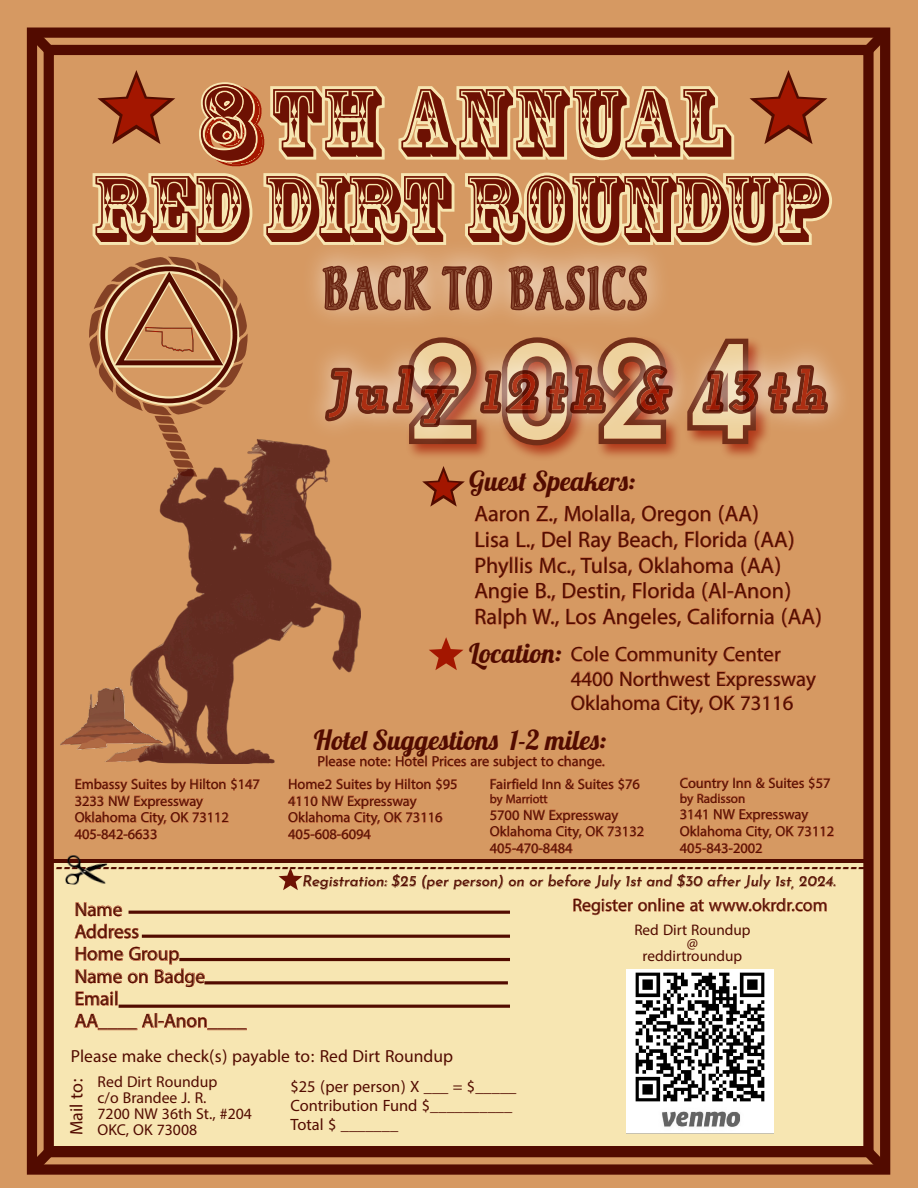
<style>
.page{position:relative;width:918px;height:1188px;background:#d69962}
.page>*{position:absolute;margin:0;border:0;box-sizing:border-box;transform-origin:0 0}
.t1{font:129.75px "Reross Rectangular";color:#f7e6b2}
.t2{font:100.35px "Rosewood Std";color:#6d1103}
.t3{font:90px "Rosewood Std";letter-spacing:.04em;color:#6d1103}
.t4{font:87.75px "Rosewood Std";color:#6d1103}
.t5{font:italic 700 54.3px "Josefin Slab";letter-spacing:.15em;color:#a31600}
.t6{font:53.4px "Andreas Std";letter-spacing:.065em;color:#520b00}
.t7{font:31.05px/25.7px "Myriad Arabic";color:#520b00}
.t8{font:29.1px/24px "Myriad Arabic";color:#520b00}
.t9{font:27px/22.4px "Myriad Arabic";color:#520b00}
.t10{font:27px "Lobster";color:#520b00}
.t11{font:26.85px "Lobster";color:#520b00}
.t12{font:25.05px "Myriad Arabic";color:#520b00}
.t13{font:24.6px "Myriad Arabic";color:#520b00}
.t14{font:22.95px/19px "Myriad Arabic";color:#520b00}
.t15{font:22.05px/15.9px "Myriad Arabic";color:#520b00}
.t16{font:21.45px "Myriad Arabic";color:#520b00}
.t17{font:20.25px/16.6px "Myriad Arabic";color:#520b00}
.t18{font:18.15px "Myriad Arabic";color:#520b00}
.t19{font:17.25px "Myriad Arabic";color:#520b00}
.t20{font:italic 15px "Josefin Sans";color:#520b00}
.s1{font-family:"Lobster";font-size:27px}
</style>
<div class="page">
<img style="left:221px;top:99px;width:44px;height:68px">
<svg style="left:199px;top:82px;width:59px;height:81px"></svg>
<svg style="left:749px;top:70px;width:78px;height:74px"></svg>
<svg style="left:97px;top:70px;width:78px;height:74px"></svg>
<svg style="left:474px;top:522px;width:347px;height:107px"></svg>
<svg style="left:571px;top:646px;width:245px;height:68px"></svg>
<svg style="left:75px;top:778px;width:185px;height:61px"></svg>
<svg style="left:318px;top:756px;width:287px;height:13px"></svg>
<svg style="left:288px;top:778px;width:169px;height:61px"></svg>
<svg style="left:680px;top:777px;width:154px;height:76px"></svg>
<svg style="left:490px;top:778px;width:154px;height:76px"></svg>
<svg style="left:270px;top:86px;width:464px;height:74px"></svg>
<svg style="left:93px;top:173px;width:739px;height:73px"></svg>
<img style="left:422px;top:466px;width:336px;height:56px">
<div style="left:53px;top:863px;width:811px;height:283px;background:#f7e6b2"></div>
<img style="left:60px;top:687px;width:71px;height:75px">
<div style="left:27px;top:28px;width:863px;height:1147px;border:10px solid #520b00"></div>
<div style="left:44px;top:45px;width:829px;height:1112px;border:10px solid #520b00"></div>
<svg style="left:854px;top:27px;width:37px;height:37px"></svg>
<svg style="left:854px;top:1138px;width:37px;height:37px"></svg>
<svg style="left:26px;top:1138px;width:37px;height:37px"></svg>
<svg style="left:26px;top:27px;width:37px;height:37px"></svg>
<svg style="left:74px;top:902px;width:173px;height:128px"></svg>
<svg style="left:573px;top:898px;width:254px;height:17px"></svg>
<svg style="left:278px;top:868px;width:557px;height:22px"></svg>
<hr style="left:142px;top:935px;width:368px;height:3px;background:#520b00">
<hr style="left:129px;top:911px;width:381px;height:3px;background:#520b00">
<hr style="left:179px;top:958px;width:331px;height:3px;background:#520b00">
<hr style="left:119px;top:1005px;width:391px;height:3px;background:#520b00">
<hr style="left:204px;top:981px;width:304px;height:3px;background:#520b00">
<img style="left:317px;top:312px;width:574px;height:151px">
<svg style="left:325px;top:337px;width:503px;height:108px"></svg>
<img style="left:131px;top:439px;width:230px;height:324px">
<svg style="left:89px;top:257px;width:159px;height:220px"></svg>
<img style="left:626px;top:970px;width:148px;height:164px">
<img style="left:632px;top:970px;width:136px;height:135px">
<img style="left:64px;top:855px;width:44px;height:30px">
<img style="left:278px;top:211px;width:441px;height:150px">
<svg style="left:322px;top:266px;width:325px;height:45px;background:#b37d5d"></svg>
<svg style="left:429px;top:637px;width:34px;height:33px"></svg>
<img style="left:145px;top:327px;width:48px;height:25px">
<h2 class="t2" style="left:195px;top:63px;width:60px">8</h2>
<h3 class="t3" style="left:269px;top:69px;width:462px">TH ANNUAL</h3>
<h3 class="t4" style="left:92px;top:157px;width:734px">RED DIRT ROUNDUP</h3>
<h3 class="t6" style="left:324px;top:257px;width:324px">BACK to BASICS</h3>
<h1 class="t1" style="left:407px;top:307px;width:351px">2024</h1>
<h3 class="t5" style="left:330px;top:359px;width:497px">July 12th &amp; 13th</h3>
<h3 class="t10" style="left:469px;top:464px;width:168px">Guest Speakers:</h3>
<p class="t17" style="left:75px;top:776px;width:187px">Embassy Suites by Hilton $147<br>3233 NW Expressway<br>Oklahoma City, OK 73112<br>405-842-6633</p>
<h3 class="t7" style="left:474px;top:501px;width:349px">Aaron Z., Molalla, Oregon (AA)<br>Lisa L., Del Ray Beach, Florida (AA)<br>Phyllis Mc., Tulsa, Oklahoma (AA)<br>Angie B., Destin, Florida (Al-Anon)<br>Ralph W., Los Angeles, California (AA)</h3>
<h3 class="t8" style="left:571px;top:643px;width:246px;text-indent:-102px"><span class="s1">Location:</span> Cole Community Center<br>4400 Northwest Expressway<br>Oklahoma City, OK 73116</h3>
<h3 class="t10" style="left:314px;top:723px;width:294px">Hotel Suggestions 1-2 miles:</h3>
<p class="t17" style="left:288px;top:750px;width:318px;line-height:22.6px;text-indent:29px">Please note: Hotel Prices are subject to change.<br>Home2 Suites by Hilton $95</p>
<p class="t17" style="left:288px;top:792px;width:156px">4110 NW Expressway<br>Oklahoma City, OK 73116<br>405-608-6094</p>
<p class="t17" style="left:490px;top:776px;width:152px">Fairfield Inn &amp; Suites $76</p>
<p class="t19" style="left:490px;top:787px;width:59px">by Marriott</p>
<p class="t17" style="left:490px;top:807px;width:156px">5700 NW Expressway<br>Oklahoma City, OK 73132<br>405-470-8484</p>
<p class="t17" style="left:680px;top:774px;width:152px">Country Inn &amp; Suites $57</p>
<p class="t18" style="left:680px;top:786px;width:67px">by Radisson</p>
<p class="t17" style="left:680px;top:806px;width:156px">3141 NW Expressway<br>Oklahoma City, OK 73112<br>405-843-2002</p>
<h3 class="t11" style="left:56px;top:848px;width:819px">---------------------------------------------------------------------------------------------------------</h3>
<h3 class="t9" style="left:75px;top:898px;width:173px">Name<br>Address<br>Home Group<br>Name on Badge<br>Email<br>AA____ Al-Anon____</h3>
<p class="t20" style="left:302px;top:869px;width:535px">Registration: $25 (per person) on or before July 1st and $30 after July 1st, 2024.</p>
<p class="t12" style="left:572px;top:888px;width:257px">Register online at www.okrdr.com</p>
<p class="t16" style="left:634px;top:915px;width:118px">Red Dirt Roundup</p>
<p class="t16" style="left:687px;top:928px;width:13px">@</p>
<p class="t16" style="left:642px;top:941px;width:101px">reddirtroundup</p>
<p class="t13" style="left:71px;top:1039px;width:384px">Please make check(s) payable to: Red Dirt Roundup</p>
<p class="t12" style="left:59px;top:1135px;width:59px;rotate:-90deg">Mail to:</p>
<p class="t15" style="left:98px;top:1074px;width:156px">Red Dirt Roundup<br>c/o Brandee J. R.<br>7200 NW 36th St., #204<br>OKC, OK 73008</p>
<p class="t14" style="left:290px;top:1078px;width:227px">$25 (per person) X ___ = $_____<br>Contribution Fund $__________<br>Total $ _______</p>
</div>
